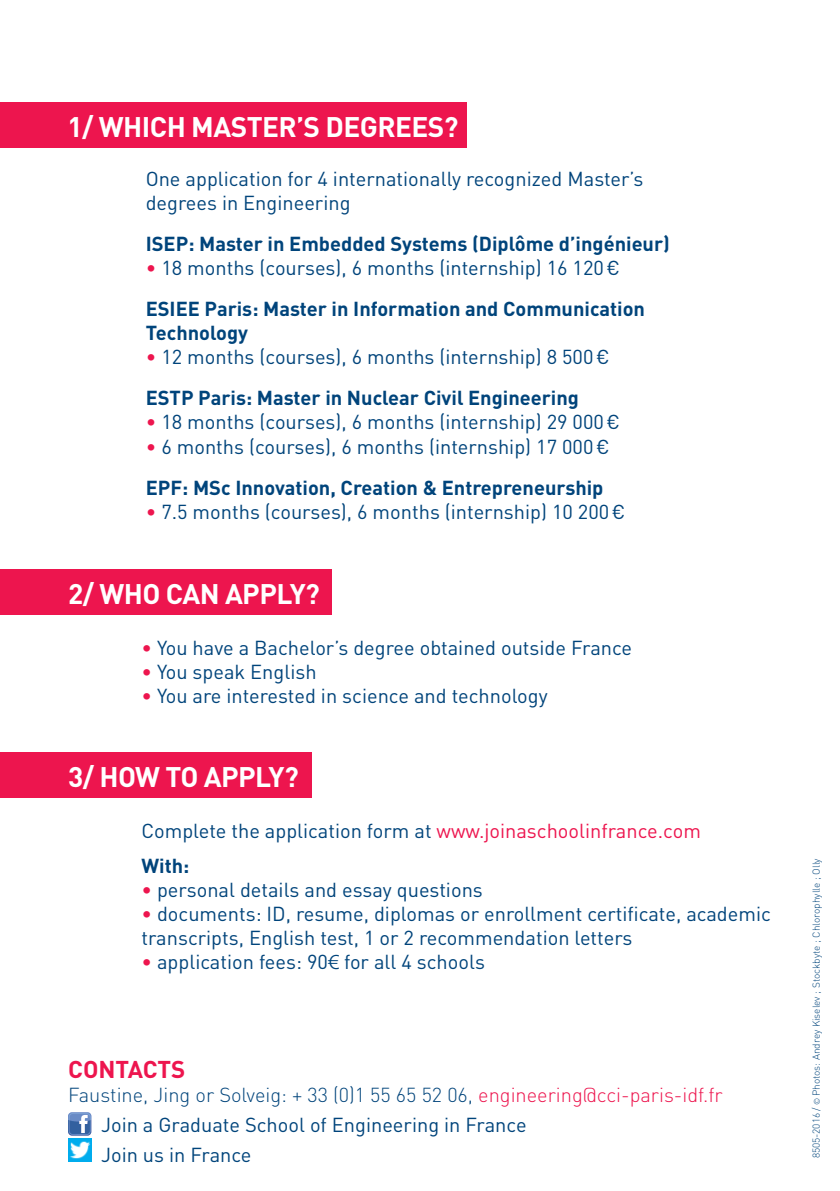
<style>
.page{position:relative;width:840px;height:1191px;background:#fff}
.page>*{position:absolute;margin:0;border:0;box-sizing:border-box;transform-origin:0 0}
.t1{font:700 28px "DIN";letter-spacing:-.02em;color:#fff}
.t2{font:700 24px "DIN";color:#ed154e}
.t3{font:20px/30px "DIN";color:#00447b}
.t4{font:20px/24px "DIN Pro";color:#00447b}
.t5{font:700 20px/41px "DIN Pro";color:#00447b}
.t6{font:300 10px "DIN";color:#00447b}
.s1{font-weight:400;color:#ed154e}
.s2{font-weight:400}
.s3{color:#ed154e}
.s4{font-weight:700}
.s5{font-family:"Linotype Euro Font Ato F"}
.s6{font-weight:300}
.s7{font-weight:300;color:#ed154e}
.s8{font-size:8px}
</style>
<div class="page">
<div style="left:0;top:569px;width:331px;height:46px;background:#ed154e"></div>
<div style="left:0;top:752px;width:311px;height:46px;background:#ed154e"></div>
<div style="left:0;top:103px;width:466px;height:45px;background:#ed154e"></div>
<img style="left:68px;top:1112px;width:23px;height:23px">
<img style="left:68px;top:1138px;width:23px;height:23px">
<h1 class="t1" style="left:68px;top:109px;width:392px">1/ WHICH MASTER’S DEGREES?</h1>
<p class="t4" style="left:146px;top:166px;width:499px">One application for 4 internationally recognized Master’s degrees in Engineering</p>
<p class="t5" style="left:146px;top:223px;width:525px">ISEP: Master in Embedded Systems (Diplôme d’ingénieur)</p>
<p class="t5" style="left:146px;top:247px;width:500px"><span class="s1">•</span> <span class="s2">18 months (courses), 6 months (internship) 16 120€<br></span>ESIEE Paris: Master in Information and Communication</p>
<p class="t5" style="left:146px;top:312px;width:104px">Technology</p>
<p class="t4" style="left:146px;top:336px;width:465px;line-height:41px"><span class="s3">•</span> 12 months (courses), 6 months (internship) 8 500€<br><span class="s4">ESTP Paris: Master in Nuclear Civil Engineering</span></p>
<p class="t4" style="left:146px;top:409px;width:475px"><span class="s3">•</span> 18 months (courses), 6 months (internship) 29 000€</p>
<p class="t5" style="left:146px;top:425px;width:465px"><span class="s1">•</span> <span class="s2">6 months (courses), 6 months (internship) 17 000€<br></span>EPF: MSc Innovation, Creation &amp; Entrepreneurship</p>
<p class="t4" style="left:146px;top:498px;width:481px"><span class="s3">•</span> 7.5 months (courses), 6 months (internship) 10 200€</p>
<h1 class="t1" style="left:68px;top:575px;width:253px">2/ WHO CAN APPLY?</h1>
<p class="t3" style="left:141px;top:632px;width:492px"><span class="s3">•</span> You have a Bachelor’s degree obtained outside France</p>
<p class="t3" style="left:141px;top:656px;width:177px"><span class="s3">•</span> You speak English</p>
<p class="t3" style="left:141px;top:680px;width:407px"><span class="s3">•</span> You are interested in science and technology</p>
<h1 class="t1" style="left:68px;top:758px;width:232px">3/ HOW TO APPLY?</h1>
<p class="t3" style="left:141px;top:815px;width:560px">Complete the application form at <span class="s3">www.joinaschoolinfrance.com</span></p>
<p class="t5" style="left:141px;top:845px;width:49px">With:</p>
<p class="t3" style="left:141px;top:875px;width:343px"><span class="s3">•</span> personal details and essay questions</p>
<p class="t3" style="left:141px;top:902px;width:630px;line-height:24px"><span class="s3">•</span> documents: ID, resume, diplomas or enrollment certificate, academic transcripts, English test, 1 or 2 recommendation letters</p>
<p class="t3" style="left:141px;top:947px;width:345px"><span class="s3">•</span> application fees: 90<span class="s5">1</span> for all 4 schools</p>
<p class="t2" style="left:68px;top:1053px;width:119px">CONTACTS</p>
<p class="t3" style="left:101px;top:1079px;width:623px;text-indent:-33px"><span class="s6">Faustine, Jing or Solveig: + 33 (0)1 55 65 52 06,</span> <span class="s7">engineering@cci-paris-idf.fr<br></span>Join a Graduate School of Engineering in France<br>Join us in France</p>
<p class="t6" style="left:809px;top:1158px;width:302px;rotate:-90deg">8505-2016 / <span class="s8">©</span> Photos: Andrey Kiselev ; Stockbyte ; Chlorophylle ; Olly</p>
</div>
